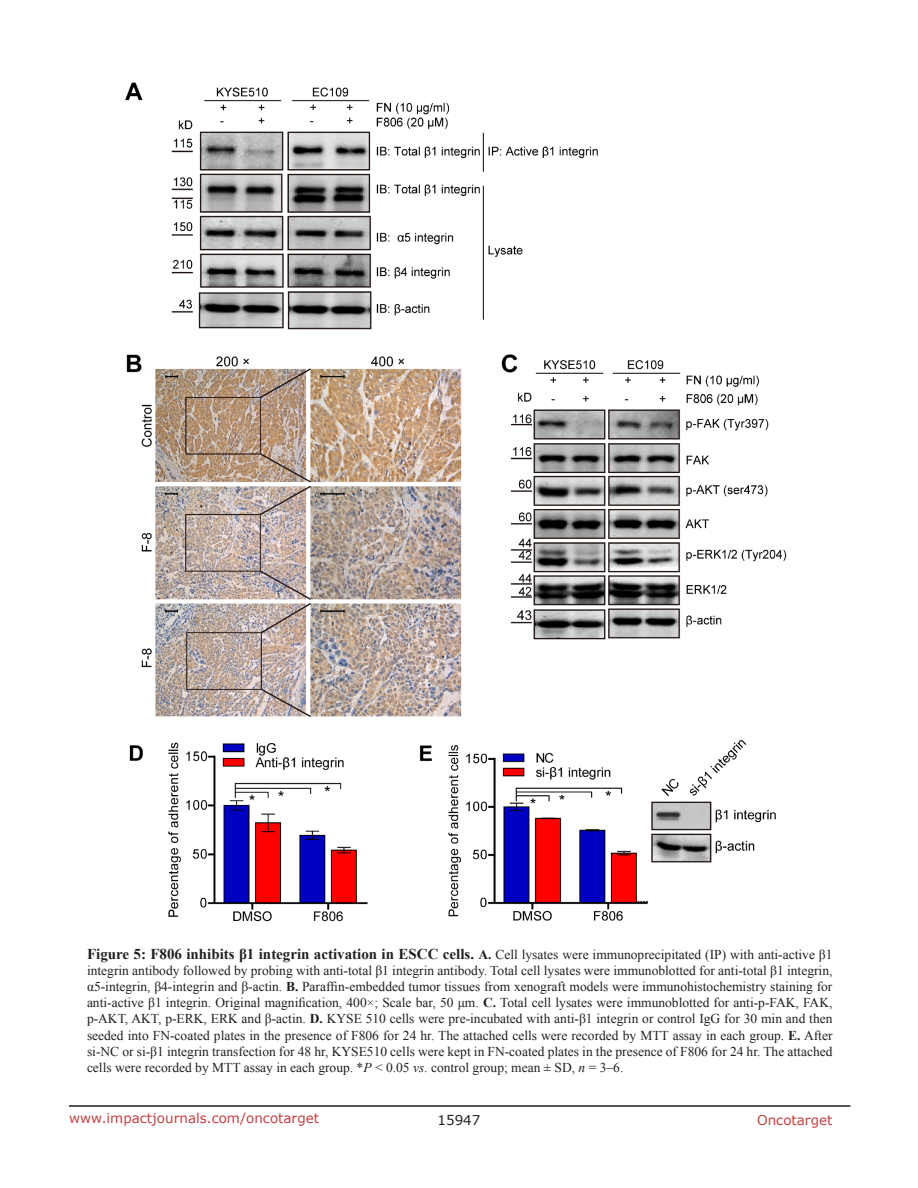
<style>
.page{position:relative;width:918px;height:1188px;background:#fff}
.page>*{position:absolute;margin:0;border:0;box-sizing:border-box;transform-origin:0 0}
.FigureText{font:13.5px/16.2px "Times New Roman";color:#231f20;text-align:justify}
.t1{font:13.5px "Verdana";color:#c24141}
.t2{font:13.5px "Verdana";color:#231f20}
.s1{font-weight:700;font-size:15px}
.s2{font-weight:700}
.s3{font-style:italic}
</style>
<div class="page">
<hr style="left:69px;top:1105px;width:781px;height:2px;background:#231f20">
<img style="left:125px;top:82px;width:662px;height:840px">
<p class="FigureText" style="left:87px;top:946px;width:747px"><span class="s1">Figure 5: F806 inhibits β1 integrin activation in ESCC cells.</span> <span class="s2">A.</span> Cell lysates were immunoprecipitated (IP) with anti-active β1 integrin antibody followed by probing with anti-total β1 integrin antibody. Total cell lysates were immunoblotted for anti-total β1 integrin, α5-integrin, β4-integrin and β-actin. <span class="s2">B.</span> Paraffin-embedded tumor tissues from xenograft models were immunohistochemistry staining for anti-active β1 integrin. Original magnification, 400×; Scale bar, 50 μm. <span class="s2">C.</span> Total cell lysates were immunoblotted for anti-p-FAK, FAK, p-AKT, AKT, p-ERK, ERK and β-actin. <span class="s2">D.</span> KYSE 510 cells were pre-incubated with anti-β1 integrin or control IgG for 30 min and then seeded into FN-coated plates in the presence of F806 for 24 hr. The attached cells were recorded by MTT assay in each group. <span class="s2">E.</span> After si-NC or si-β1 integrin transfection for 48 hr, KYSE510 cells were kept in FN-coated plates in the presence of F806 for 24 hr. The attached cells were recorded by MTT assay in each group. *<span class="s3">P</span> &lt; 0.05 <span class="s3">vs</span>. control group; mean ± SD, <span class="s3">n</span> = 3–6.</p>
<p class="t1" style="left:69px;top:1109px;width:252px">www.impactjournals.com/oncotarget</p>
<p class="t2" style="left:438px;top:1111px;width:44px">15947</p>
<p class="t1" style="left:757px;top:1111px;width:77px">Oncotarget</p>
</div>
